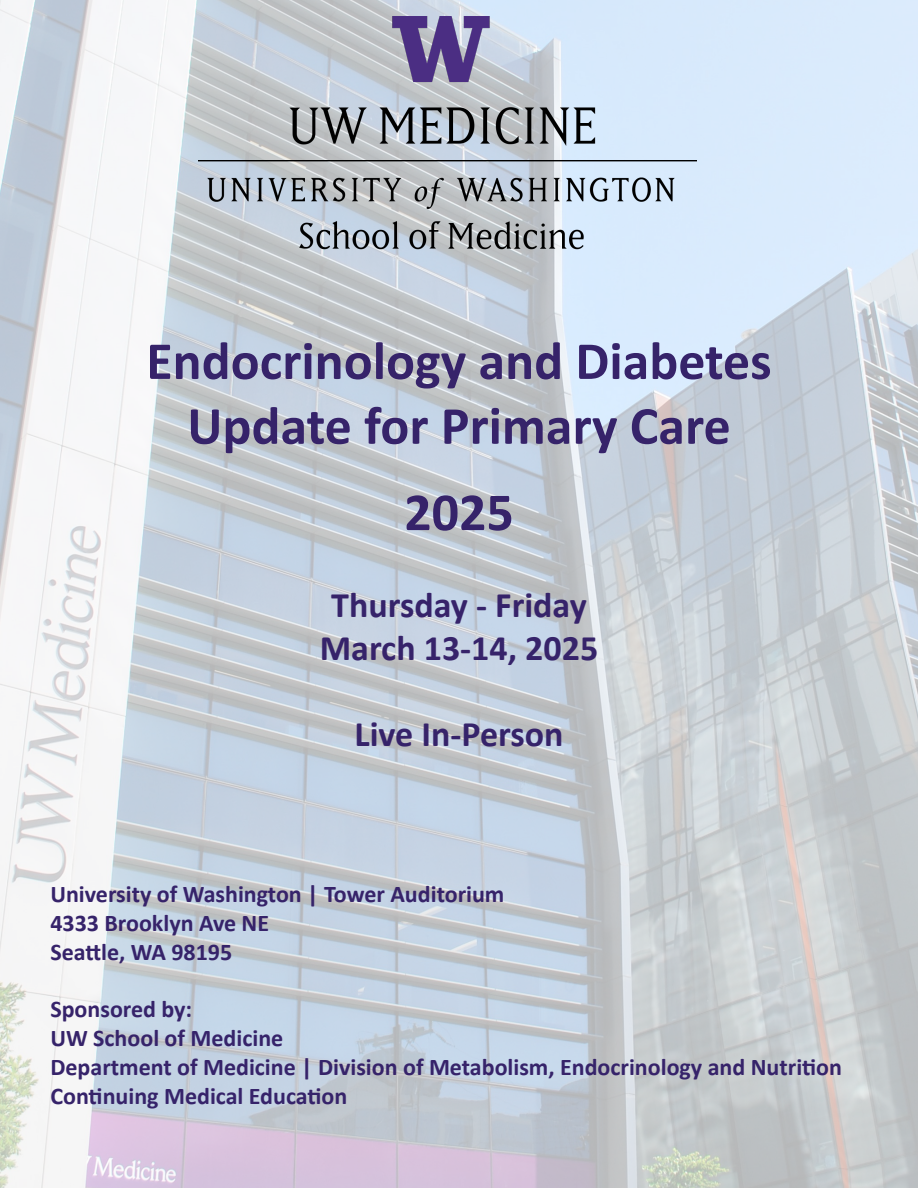
<style>
.page{position:relative;width:918px;height:1188px;background:#fff}
.page>*{position:absolute;margin:0;border:0;box-sizing:border-box;transform-origin:0 0}
.t1{font:700 54px "Calibri";color:#36236a}
.t2{font:700 36px "Calibri";color:#36236a}
.t3{font:700 24px "Calibri";color:#36236a}
</style>
<div class="page">
<img style="left:0;top:0;width:918px;height:1188px">
<img style="left:198px;top:16px;width:498px;height:239px">
<p class="t1" style="left:146px;top:323px;width:627px">Endocrinology and Diabetes</p>
<p class="t1" style="left:187px;top:388px;width:545px">Update for Primary Care</p>
<p class="t1" style="left:404px;top:474px;width:111px">2025</p>
<p class="t2" style="left:331px;top:579px;width:257px">Thursday - Friday</p>
<p class="t2" style="left:320px;top:622px;width:280px">March 13-14, 2025</p>
<p class="t2" style="left:354px;top:709px;width:211px">Live In-Person</p>
<p class="t3" style="left:50px;top:877px;width:456px">University of Washington | Tower Auditorium</p>
<p class="t3" style="left:50px;top:906px;width:220px">4333 Brooklyn Ave NE</p>
<p class="t3" style="left:50px;top:935px;width:183px">Seattle, WA 98195</p>
<p class="t3" style="left:50px;top:993px;width:143px">Sponsored by:</p>
<p class="t3" style="left:50px;top:1021px;width:234px">UW School of Medicine</p>
<p class="t3" style="left:50px;top:1050px;width:793px">Department of Medicine | Division of Metabolism, Endocrinology and Nutrition</p>
<p class="t3" style="left:50px;top:1079px;width:299px">Continuing Medical Education</p>
</div>
